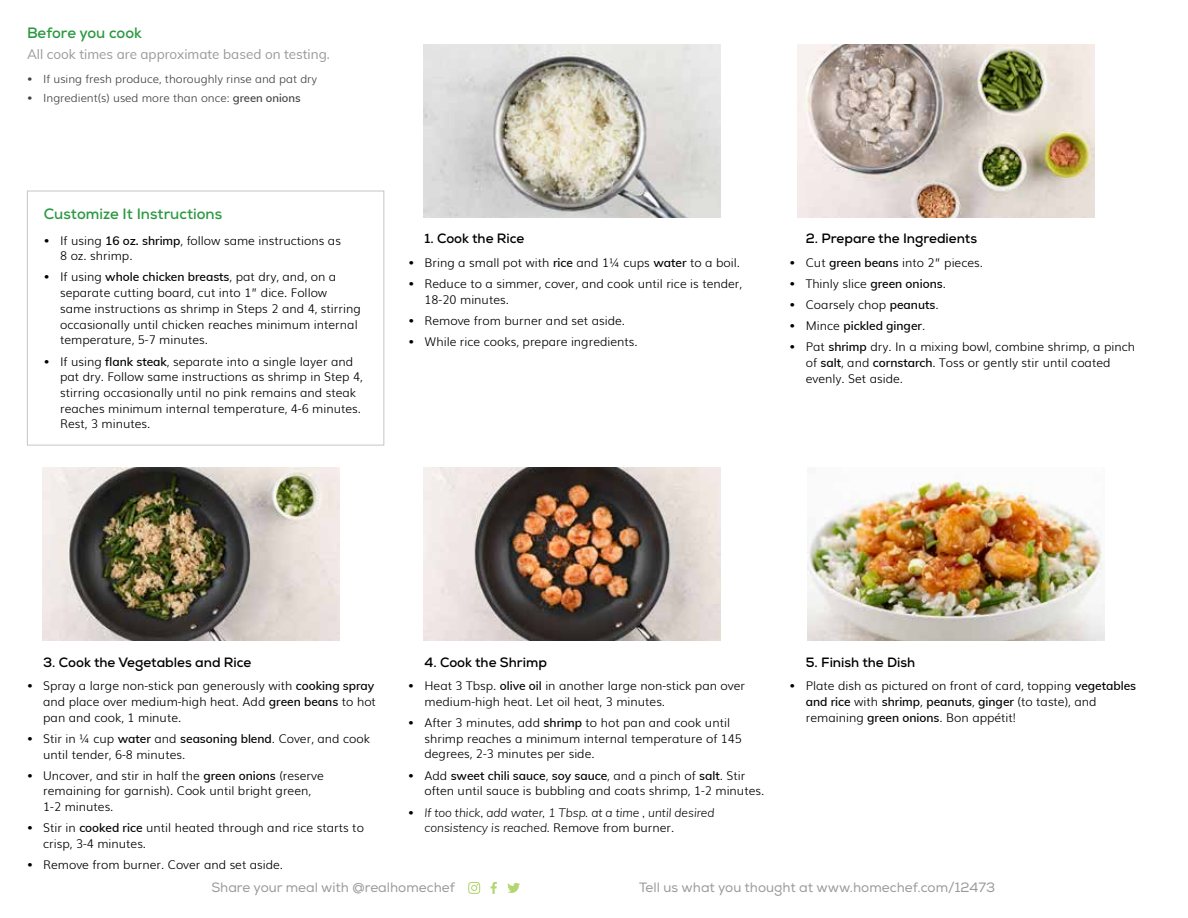
<style>
.page{position:relative;width:1188px;height:918px;background:#fff}
.page>*{position:absolute;margin:0;border:0;box-sizing:border-box;transform-origin:0 0}
.t1{font:700 15px "Nexa";color:#2c9942}
.t2{font:700 13.5px "Nexa";color:#000}
.t3{font:13.5px "Nexa";color:#9a9a9a}
.t4{font:13.5px "Muli";color:#9a9a9a}
.t5{font:300 12px/15.8px "Muli";color:#000}
.t6{font:italic 300 12px/15.8px "Muli";color:#000}
.t7{font:600 12px "Muli";color:#000}
.t8{font:300 11.25px "Muli";color:#414241}
.s1{font-weight:600}
.s2{font-weight:300}
.s3{font-style:normal}
</style>
<div class="page">
<svg style="left:491px;top:882px;width:6px;height:12px"></svg>
<svg style="left:468px;top:882px;width:12px;height:12px"></svg>
<svg style="left:507px;top:883px;width:13px;height:10px"></svg>
<img style="left:42px;top:467px;width:297px;height:173px">
<img style="left:423px;top:467px;width:297px;height:173px">
<img style="left:423px;top:44px;width:297px;height:173px">
<img style="left:808px;top:481px;width:297px;height:159px">
<img style="left:797px;top:44px;width:297px;height:173px">
<div style="left:27px;top:191px;width:357px;height:255px;border:1px solid #c7c6c5"></div>
<p class="t1" style="left:27px;top:23px;width:116px">Before you cook</p>
<p class="t4" style="left:27px;top:44px;width:304px">All cook times are approximate based on testing.</p>
<p class="t8" style="left:27px;top:70px;width:292px">• If using fresh produce, thoroughly rinse and pat dry</p>
<p class="t8" style="left:27px;top:89px;width:275px">• Ingredient(s) used more than once: <span class="s1">green onions</span></p>
<p class="t1" style="left:44px;top:204px;width:180px">Customize It Instructions</p>
<p class="t5" style="left:60px;top:231px;width:282px;text-indent:-16px">• If using <span class="s1">16 oz. shrimp</span>, follow same instructions as<br>8 oz. shrimp.</p>
<p class="t5" style="left:60px;top:268px;width:302px;text-indent:-16px">• If using <span class="s1">whole chicken breasts</span>, pat dry, and, on a separate cutting board, cut into 1” dice. Follow same instructions as shrimp in Steps 2 and 4, stirring occasionally until chicken reaches minimum internal temperature, 5-7 minutes.</p>
<p class="t5" style="left:60px;top:352px;width:304px;text-indent:-16px">• If using <span class="s1">flank steak</span>, separate into a single layer and pat dry. Follow same instructions as shrimp in Step 4, stirring occasionally until no pink remains and steak reaches minimum internal temperature, 4-6 minutes.<br>Rest, 3 minutes.</p>
<p class="t2" style="left:425px;top:230px;width:101px">1. Cook the Rice</p>
<p class="t5" style="left:408px;top:254px;width:333px">• Bring a small pot with <span class="s1">rice</span> and 1¼ cups <span class="s1">water</span> to a boil.</p>
<p class="t5" style="left:425px;top:275px;width:319px;text-indent:-16px">• Reduce to a simmer, cover, and cook until rice is tender,<br>18-20 minutes.</p>
<p class="t5" style="left:408px;top:312px;width:218px">• Remove from burner and set aside.</p>
<p class="t5" style="left:408px;top:333px;width:231px">• While rice cooks, prepare ingredients.</p>
<p class="t2" style="left:806px;top:230px;width:173px">2. Prepare the Ingredients</p>
<p class="t5" style="left:790px;top:254px;width:195px">• Cut <span class="s1">green beans</span> into 2” pieces.</p>
<p class="t5" style="left:790px;top:275px;width:158px">• Thinly slice <span class="s1">green onions</span>.</p>
<p class="t5" style="left:790px;top:296px;width:151px">• Coarsely chop <span class="s1">peanuts</span>.</p>
<p class="t7" style="left:790px;top:317px;width:137px"><span class="s2">• Mince</span> pickled ginger<span class="s2">.</span></p>
<p class="t5" style="left:806px;top:338px;width:331px;text-indent:-16px">• Pat <span class="s1">shrimp</span> dry. In a mixing bowl, combine shrimp, a pinch of <span class="s1">salt</span>, and <span class="s1">cornstarch</span>. Toss or gently stir until coated evenly. Set aside.</p>
<p class="t2" style="left:43px;top:654px;width:210px">3. Cook the Vegetables and Rice</p>
<p class="t5" style="left:43px;top:677px;width:334px;text-indent:-16px">• Spray a large non-stick pan generously with <span class="s1">cooking spray </span>and place over medium-high heat. Add <span class="s1">green beans</span> to hot pan and cook, 1 minute.</p>
<p class="t5" style="left:43px;top:730px;width:328px;text-indent:-16px">• Stir in ¼ cup <span class="s1">water</span> and <span class="s1">seasoning blend</span>. Cover, and cook until tender, 6-8 minutes.</p>
<p class="t5" style="left:43px;top:767px;width:282px;text-indent:-16px">• Uncover, and stir in half the <span class="s1">green onions</span> (reserve remaining for garnish). Cook until bright green,<br>1-2 minutes.</p>
<p class="t5" style="left:43px;top:819px;width:322px;text-indent:-16px">• Stir in <span class="s1">cooked rice</span> until heated through and rice starts to crisp, 3-4 minutes.</p>
<p class="t5" style="left:27px;top:856px;width:258px">• Remove from burner. Cover and set aside.</p>
<p class="t2" style="left:424px;top:653px;width:124px">4. Cook the Shrimp</p>
<p class="t5" style="left:425px;top:677px;width:322px;text-indent:-16px">• Heat 3 Tbsp. <span class="s1">olive oil</span> in another large non-stick pan over medium-high heat. Let oil heat, 3 minutes.</p>
<p class="t5" style="left:425px;top:714px;width:319px;text-indent:-16px">• After 3 minutes, add <span class="s1">shrimp</span> to hot pan and cook until shrimp reaches a minimum internal temperature of 145 degrees, 2-3 minutes per side.</p>
<p class="t5" style="left:425px;top:767px;width:341px;text-indent:-16px">• Add <span class="s1">sweet chili sauce</span>, <span class="s1">soy sauce</span>, and a pinch of <span class="s1">salt</span>. Stir often until sauce is bubbling and coats shrimp, 1-2 minutes.</p>
<p class="t6" style="left:425px;top:804px;width:291px;text-indent:-16px"><span class="s3">•</span> If too thick, add water, 1 Tbsp. at a time , until desired consistency is reached. <span class="s3">Remove from burner.</span></p>
<p class="t2" style="left:806px;top:653px;width:111px">5. Finish the Dish</p>
<p class="t5" style="left:806px;top:677px;width:332px;text-indent:-16px">• Plate dish as pictured on front of card, topping <span class="s1">vegetables and rice</span> with <span class="s1">shrimp</span>, <span class="s1">peanuts</span>, <span class="s1">ginger</span> (to taste), and remaining <span class="s1">green onions</span>. Bon appétit!</p>
<p class="t3" style="left:211px;top:879px;width:245px">Share your meal with @realhomechef</p>
<p class="t3" style="left:639px;top:879px;width:357px">Tell us what you thought at www.homechef.com/12473</p>
</div>
